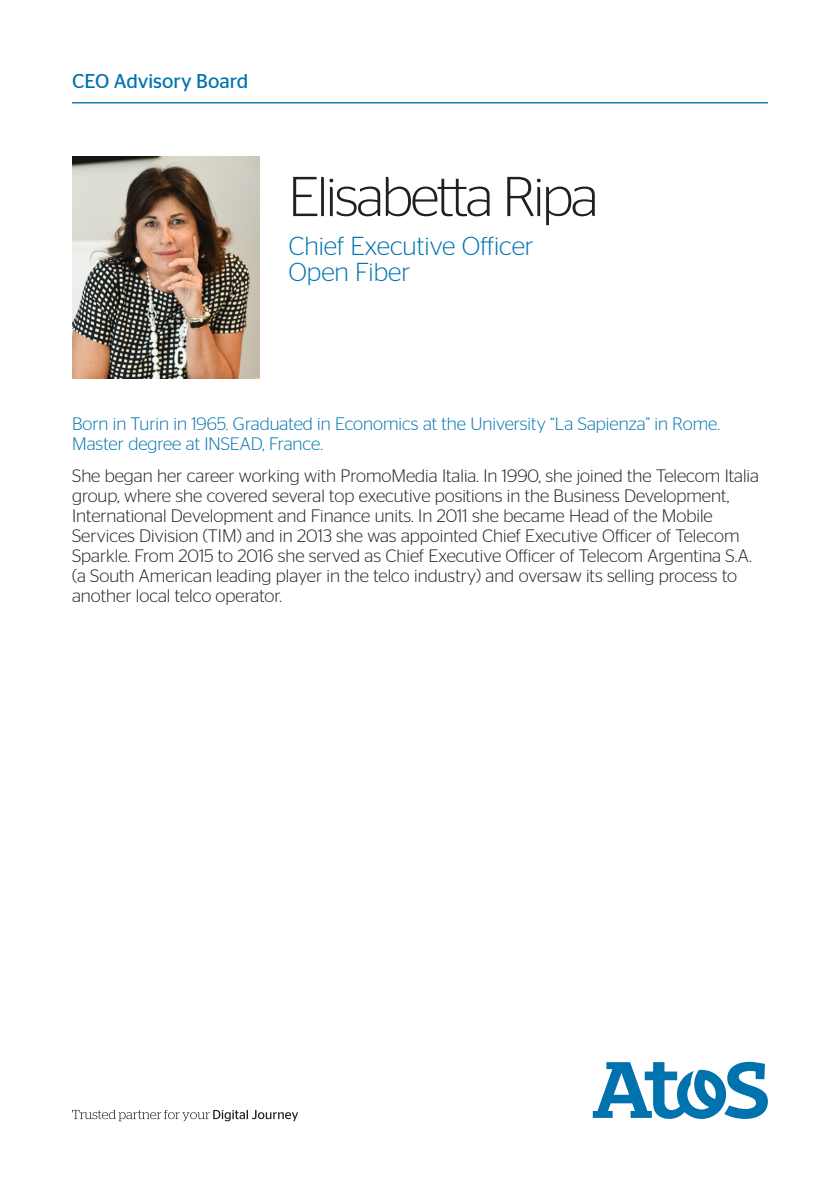
<style>
.page{position:relative;width:840px;height:1191px;background:#fff}
.page>*{position:absolute;margin:0;border:0;box-sizing:border-box;transform-origin:0 0}
.Cover_Title{font:300 56px "Stag Sans";letter-spacing:-.04em;color:#231f20}
.t1{font:300 26px "Stag Sans";color:#0073ae}
.t2{font:20px "Stag Sans";color:#0073ae}
.Quote___Inside_Body{font:300 18px/20px "Stag Sans";color:#231f20}
.Quote___Inside_Body-2{font:300 18px/20px "Stag Sans";color:#0073ae}
</style>
<div class="page">
<hr style="left:72px;top:102px;width:695px;height:1px;background:#0073ae">
<svg style="left:72px;top:1109px;width:226px;height:12px"></svg>
<svg style="left:592px;top:1061px;width:175px;height:58px"></svg>
<img style="left:72px;top:156px;width:187px;height:222px">
<p class="t2" style="left:72px;top:70px;width:178px">CEO Advisory Board</p>
<p class="Cover_Title" style="left:288px;top:166px;width:311px">Elisabetta Ripa</p>
<p class="t1" style="left:288px;top:232px;width:247px">Chief Executive Officer</p>
<p class="t1" style="left:288px;top:258px;width:123px">Open Fiber</p>
<p class="Quote___Inside_Body-2" style="left:72px;top:413px;width:649px">Born in Turin in 1965. Graduated in Economics at the University “La Sapienza” in Rome.<br>Master degree at INSEAD, France.</p>
<p class="Quote___Inside_Body" style="left:72px;top:465px;width:688px">She began her career working with PromoMedia Italia. In 1990, she joined the Telecom Italia group, where she covered several top executive positions in the Business Development, International Development and Finance units. In 2011 she became Head of the Mobile Services Division (TIM) and in 2013 she was appointed Chief Executive Officer of Telecom Sparkle. From 2015 to 2016 she served as Chief Executive Officer of Telecom Argentina S.A. (a South American leading player in the telco industry) and oversaw its selling process to another local telco operator.</p>
</div>
